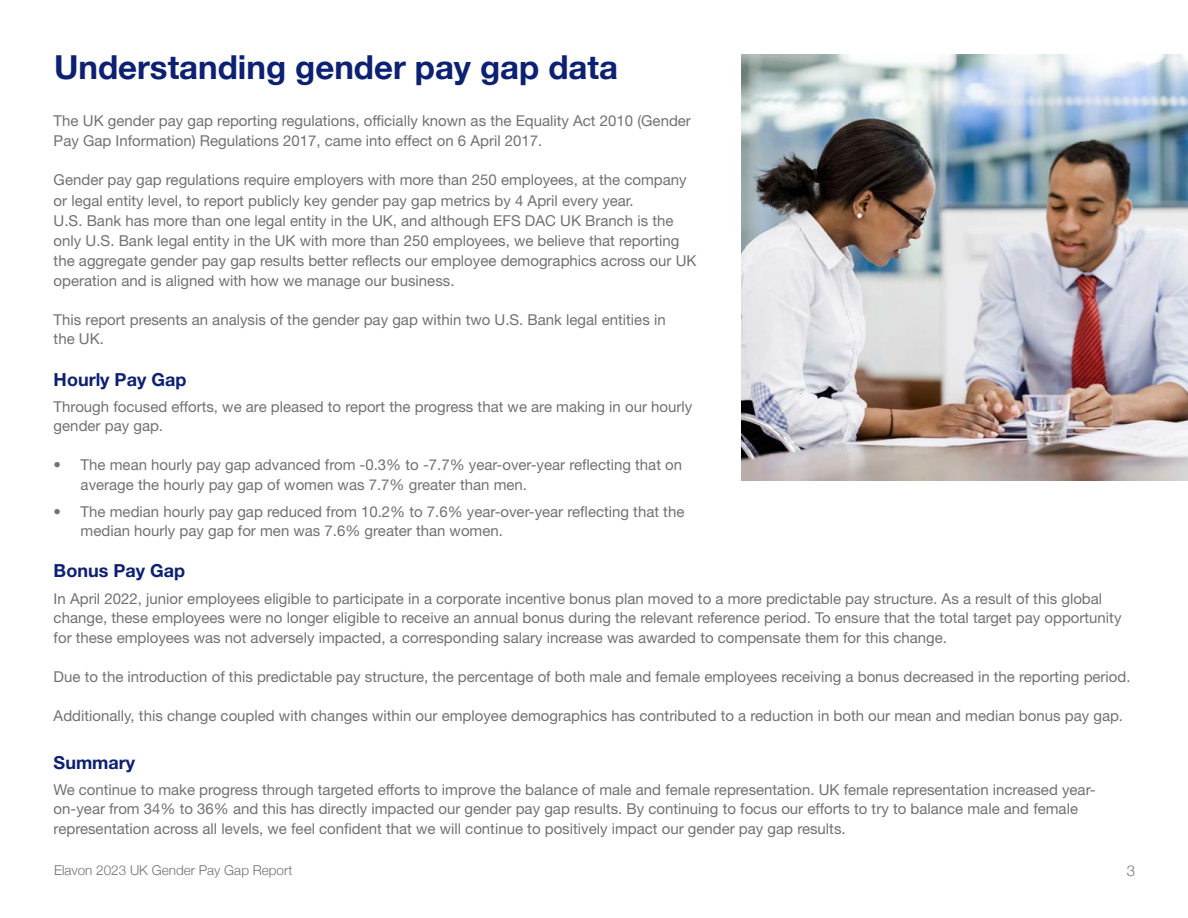
<style>
.page{position:relative;width:1188px;height:918px;background:#fff}
.page>*{position:absolute;margin:0;border:0;box-sizing:border-box;transform-origin:0 0}
.t1{font:700 33px "Helvetica Neue";color:#0c2074}
.Subhead_SW{font:700 18px "Helvetica Neue LT Std";color:#0c2074}
.Body_copy_SW{font:15px/19.5px "Helvetica Neue LT Std";color:#707271}
.t2{font:300 15px "Helvetica Neue";color:#707271}
.t3{font:300 13.5px "Helvetica Neue";color:#707271}
</style>
<div class="page">
<img style="left:741px;top:54px;width:447px;height:426px">
<p class="t1" style="left:54px;top:41px;width:566px">Understanding gender pay gap data</p>
<p class="Body_copy_SW" style="left:54px;top:110px;width:639px;line-height:20.1px">The UK gender pay gap reporting regulations, officially known as the Equality Act 2010 (Gender<br>Pay Gap Information) Regulations 2017, came into effect on 6 April 2017.</p>
<p class="Body_copy_SW" style="left:54px;top:170px;width:644px;line-height:20.1px">Gender pay gap regulations require employers with more than 250 employees, at the company or legal entity level, to report publicly key gender pay gap metrics by 4 April every year.<br>U.S. Bank has more than one legal entity in the UK, and although EFS DAC UK Branch is the only U.S. Bank legal entity in the UK with more than 250 employees, we believe that reporting the aggregate gender pay gap results better reflects our employee demographics across our UK operation and is aligned with how we manage our business.</p>
<p class="Body_copy_SW" style="left:54px;top:310px;width:614px">This report presents an analysis of the gender pay gap within two U.S. Bank legal entities in the UK.</p>
<p class="Subhead_SW" style="left:54px;top:368px;width:134px">Hourly Pay Gap</p>
<p class="Body_copy_SW" style="left:54px;top:396px;width:640px">Through focused efforts, we are pleased to report the progress that we are making in our hourly gender pay gap.</p>
<p class="Body_copy_SW" style="left:81px;top:455px;width:603px;text-indent:-27px">• The mean hourly pay gap advanced from -0.3% to -7.7% year-over-year reflecting that on average the hourly pay gap of women was 7.7% greater than men.</p>
<p class="Body_copy_SW" style="left:81px;top:501px;width:605px;text-indent:-27px">• The median hourly pay gap reduced from 10.2% to 7.6% year-over-year reflecting that the median hourly pay gap for men was 7.6% greater than women.</p>
<p class="Subhead_SW" style="left:54px;top:560px;width:133px">Bonus Pay Gap</p>
<p class="Body_copy_SW" style="left:54px;top:588px;width:1069px">In April 2022, junior employees eligible to participate in a corporate incentive bonus plan moved to a more predictable pay structure. As a result of this global change, these employees were no longer eligible to receive an annual bonus during the relevant reference period. To ensure that the total target pay opportunity for these employees was not adversely impacted, a corresponding salary increase was awarded to compensate them for this change.</p>
<p class="Body_copy_SW" style="left:54px;top:666px;width:1078px">Due to the introduction of this predictable pay structure, the percentage of both male and female employees receiving a bonus decreased in the reporting period.</p>
<p class="Body_copy_SW" style="left:54px;top:705px;width:1071px">Additionally, this change coupled with changes within our employee demographics has contributed to a reduction in both our mean and median bonus pay gap.</p>
<p class="Subhead_SW" style="left:54px;top:751px;width:83px">Summary</p>
<p class="Body_copy_SW" style="left:54px;top:779px;width:1044px">We continue to make progress through targeted efforts to improve the balance of male and female representation. UK female representation increased year&shy;on-year from 34% to 36% and this has directly impacted our gender pay gap results. By continuing to focus our efforts to try to balance male and female representation across all levels, we feel confident that we will continue to positively impact our gender pay gap results.</p>
<p class="t3" style="left:54px;top:860px;width:240px">Elavon 2023 UK Gender Pay Gap Report</p>
<p class="t2" style="left:1127px;top:859px;width:10px">3</p>
</div>
